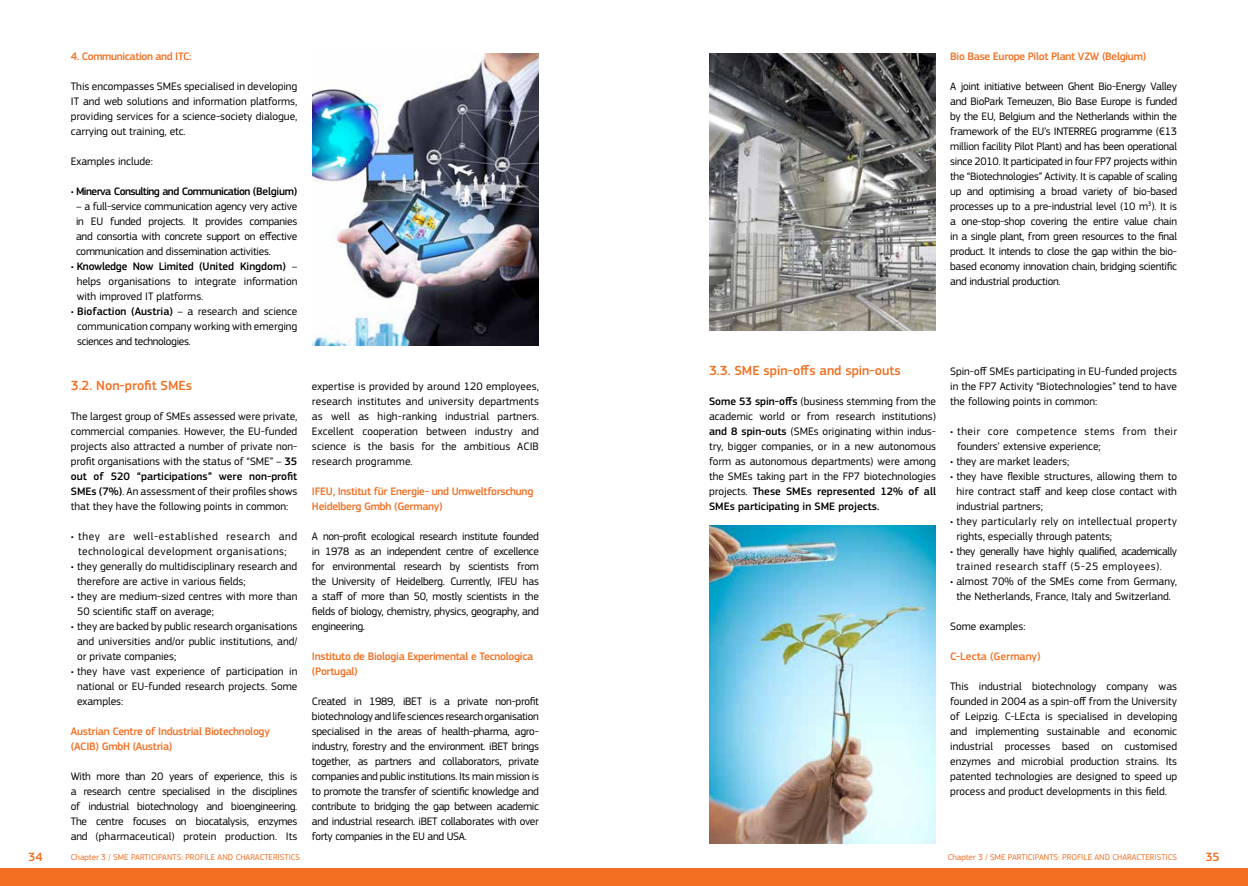
<style>
.page{position:relative;width:1248px;height:886px;background:#fff}
.page>*{position:absolute;margin:0;border:0;box-sizing:border-box;transform-origin:0 0}
.t1{font:500 13.75px "EC Square Sans Pro";color:#f36f21}
.t2{font:500 12.5px "EC Square Sans Pro";color:#f36f21}
.t3{font:11.25px/15px "EC Square Sans Pro";color:#000;text-align:justify}
.t4{font:500 11.25px/15px "EC Square Sans Pro";letter-spacing:-.025em;color:#f36f21}
.t5{font:11.25px/15px "EC Square Sans Pro";letter-spacing:-.03em;color:#000}
.t6{font:11.25px/15px "EC Square Sans Pro";letter-spacing:.04em;color:#000;text-align:center}
.t7{font:11.25px/15px "EC Square Sans Pro";letter-spacing:.025em;color:#000}
.t8{font:500 11.25px "EC Square Sans Pro";letter-spacing:-.05em;color:#000}
.t9{font:500 11.25px "EC Square Sans Pro";color:#f36f21}
.t10{font:8.75px "EC Square Sans Pro";color:#f36f21}
.s1{font-weight:400}
.s2{font-weight:500}
</style>
<div class="page">
<div style="left:624px;top:868px;width:623px;height:18px;background:#f36f21"></div>
<div style="left:0;top:868px;width:624px;height:18px;background:#f36f21"></div>
<img style="left:709px;top:525px;width:226px;height:318px">
<img style="left:709px;top:53px;width:226px;height:277px">
<img style="left:312px;top:53px;width:227px;height:293px">
<p class="t4" style="left:71px;top:49px;width:122px">4. Communication and ITC:</p>
<p class="t3" style="left:71px;top:79px;width:228px">This encompasses SMEs specialised in developing IT and web solutions and information platforms, providing services for a science-society dialogue, carrying out training, etc.</p>
<p class="t3" style="left:71px;top:154px;width:83px">Examples include:</p>
<p class="t8" style="left:71px;top:185px;width:228px"><span class="s1">•</span> Minerva Consulting and Communication (Belgium)</p>
<p class="t3" style="left:76px;top:199px;width:223px">– a full-service communication agency very active in EU funded projects. It provides companies and consortia with concrete support on effective communication and dissemination activities.</p>
<p class="t3" style="left:77px;top:259px;width:222px;text-indent:-6px">• <span class="s2">Knowledge Now Limited (United Kingdom)</span> – helps organisations to integrate information with improved IT platforms.</p>
<p class="t3" style="left:77px;top:304px;width:222px;text-indent:-6px">• <span class="s2">Biofaction (Austria)</span> – a research and science communication company working with emerging sciences and technologies.</p>
<p class="t1" style="left:71px;top:377px;width:123px">3.2. Non-profit SMEs</p>
<p class="t3" style="left:71px;top:409px;width:228px">The largest group of SMEs assessed were private, commercial companies. However, the EU-funded projects also attracted a number of private non&shy;profit organisations with the status of “SME” – <span class="s2">35 out of 520 “participations” were non-profit SMEs (7%)</span>. An assessment of their profiles shows that they have the following points in common:</p>
<p class="t6" style="left:71px;top:529px;width:228px">• they are well-established research and technological development organisations;</p>
<p class="t3" style="left:77px;top:559px;width:222px;text-indent:-6px">• they generally do multidisciplinary research and therefore are active in various fields;</p>
<p class="t3" style="left:77px;top:589px;width:222px;text-indent:-6px">• they are medium-sized centres with more than<br>50 scientific staff on average;</p>
<p class="t3" style="left:77px;top:619px;width:222px;text-indent:-6px">• they are backed by public research organisations and universities and/or public institutions, and/ or private companies;</p>
<p class="t3" style="left:77px;top:664px;width:222px;text-indent:-6px">• they have vast experience of participation in national or EU-funded research projects. Some examples:</p>
<p class="t4" style="left:71px;top:724px;width:200px">Austrian Centre of Industrial Biotechnology (ACIB) GmbH (Austria)</p>
<p class="t3" style="left:71px;top:769px;width:228px">With more than 20 years of experience, this is a research centre specialised in the disciplines of industrial biotechnology and bioengineering.<br>The centre focuses on biocatalysis, enzymes and (pharmaceutical) protein production. Its</p>
<p class="t3" style="left:312px;top:379px;width:228px">expertise is provided by around 120 employees, research institutes and university departments as well as high-ranking industrial partners.<br>Excellent cooperation between industry and science is the basis for the ambitious ACIB research programme.</p>
<p class="t4" style="left:312px;top:484px;width:223px">IFEU, Institut für Energie- und Umweltforschung<br>Heidelberg Gmbh (Germany)</p>
<p class="t3" style="left:312px;top:529px;width:228px">A non-profit ecological research institute founded in 1978 as an independent centre of excellence for environmental research by scientists from the University of Heidelberg. Currently, IFEU has a staff of more than 50, mostly scientists in the fields of biology, chemistry, physics, geography, and engineering.</p>
<p class="t4" style="left:312px;top:649px;width:223px">Instituto de Biologia Experimental e Tecnologica (Portugal)</p>
<p class="t3" style="left:312px;top:694px;width:228px">Created in 1989, iBET is a private non-profit biotechnology and life sciences research organisation specialised in the areas of health-pharma, agro&shy;industry, forestry and the environment. iBET brings together, as partners and collaborators, private companies and public institutions. Its main mission is to promote the transfer of scientific knowledge and contribute to bridging the gap between academic and industrial research. iBET collaborates with over forty companies in the EU and USA.</p>
<p class="t4" style="left:950px;top:49px;width:197px">Bio Base Europe Pilot Plant VZW (Belgium)</p>
<p class="t3" style="left:950px;top:79px;width:228px">A joint initiative between Ghent Bio-Energy Valley and BioPark Terneuzen, Bio Base Europe is funded by the EU, Belgium and the Netherlands within the framework of the EU’s INTERREG programme (€13 million facility Pilot Plant) and has been operational since 2010. It participated in four FP7 projects within the “Biotechnologies” Activity. It is capable of scaling up and optimising a broad variety of bio-based processes up to a pre-industrial level (10 m<sup>3</sup>). It is a one-stop-shop covering the entire value chain in a single plant, from green resources to the final product. It intends to close the gap within the bio&shy;based economy innovation chain, bridging scientific and industrial production.</p>
<p class="t1" style="left:709px;top:362px;width:193px">3.3. SME spin-offs and spin-outs</p>
<p class="t3" style="left:709px;top:394px;width:228px"><span class="s2">Some 53 spin-offs</span> (business stemming from the academic world or from research institutions) <span class="s2">and 8 spin-outs</span> (SMEs originating within indus&shy;try, bigger companies, or in a new autonomous form as autonomous departments) were among the SMEs taking part in the FP7 biotechnologies projects. <span class="s2">These SMEs represented 12% of all SMEs participating in SME projects.</span></p>
<p class="t3" style="left:950px;top:364px;width:228px">Spin-off SMEs participating in EU-funded projects in the FP7 Activity “Biotechnologies” tend to have the following points in common:</p>
<p class="t7" style="left:956px;top:424px;width:221px;text-indent:-7px">• their core competence stems from their founders’ extensive experience;</p>
<p class="t3" style="left:950px;top:454px;width:121px">• they are market leaders;</p>
<p class="t3" style="left:956px;top:469px;width:222px;text-indent:-6px">• they have flexible structures, allowing them to hire contract staff and keep close contact with industrial partners;</p>
<p class="t3" style="left:956px;top:514px;width:222px;text-indent:-6px">• they particularly rely on intellectual property rights, especially through patents;</p>
<p class="t5" style="left:956px;top:544px;width:222px;text-indent:-6px">• they generally have highly qualified, academically trained research staff (5-25 employees).</p>
<p class="t3" style="left:950px;top:574px;width:228px;text-align:center">• almost 70% of the SMEs come from Germany, the Netherlands, France, Italy and Switzerland.</p>
<p class="t3" style="left:950px;top:619px;width:77px">Some examples:</p>
<p class="t9" style="left:950px;top:650px;width:92px">C-Lecta (Germany)</p>
<p class="t3" style="left:950px;top:679px;width:228px">This industrial biotechnology company was founded in 2004 as a spin-off from the University of Leipzig. C-LEcta is specialised in developing and implementing sustainable and economic industrial processes based on customised enzymes and microbial production strains. Its patented technologies are designed to speed up process and product developments in this field.</p>
<p class="t2" style="left:28px;top:849px;width:16px">34</p>
<p class="t10" style="left:71px;top:852px;width:231px">Chapter 3 / SME PARTICIPANTS: PROFILE AND CHARACTERISTICS</p>
<p class="t10" style="left:947px;top:852px;width:231px">Chapter 3 / SME PARTICIPANTS: PROFILE AND CHARACTERISTICS</p>
<p class="t2" style="left:1205px;top:849px;width:16px">35</p>
</div>
